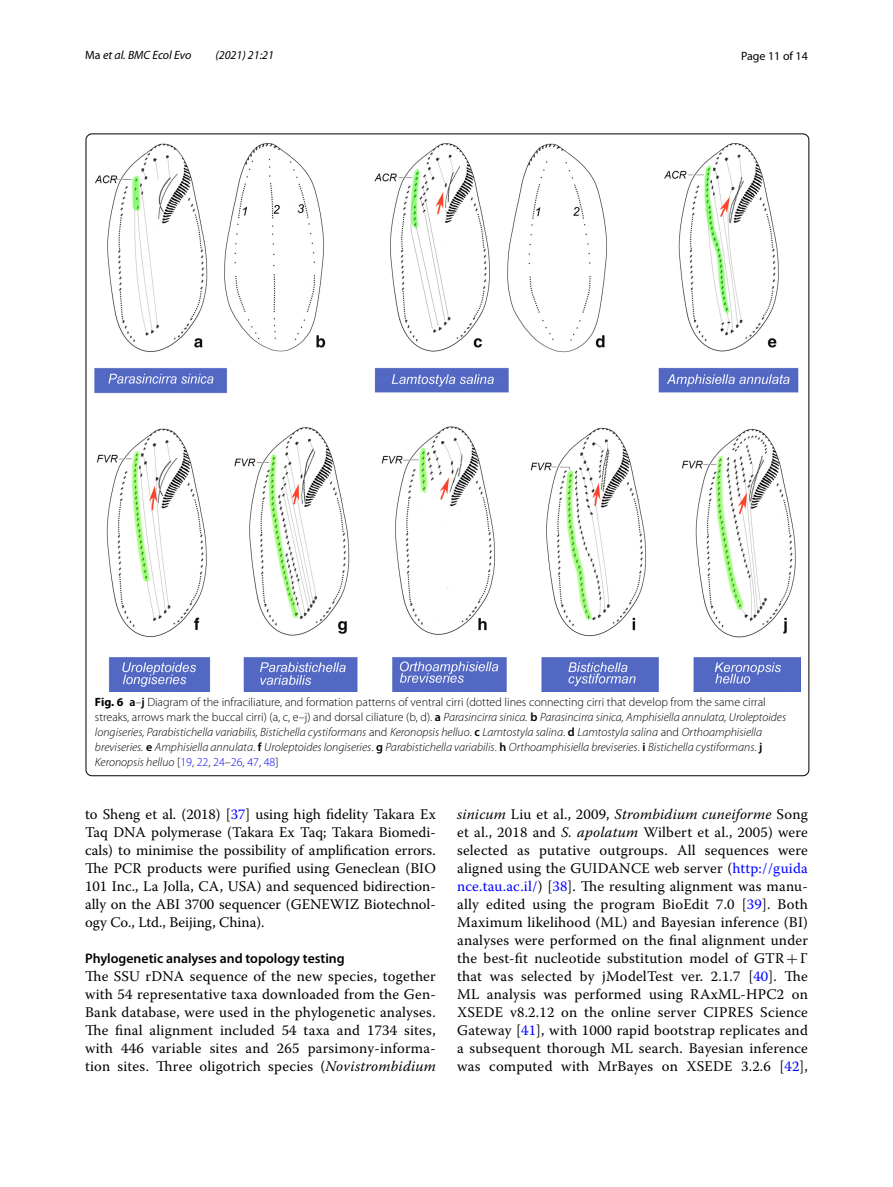
<style>
.page{position:relative;width:893px;height:1187px;background:#fff}
.page>*{position:absolute;margin:0;border:0;box-sizing:border-box;transform-origin:0 0}
.t1{font:14.7px/18px "Warnock Pro";letter-spacing:.015em;color:#000;text-align:justify}
.t2{font:600 13.8px "Myriad Pro";color:#000}
.t3{font:italic 300 12px/15px "Myriad Pro";color:#000}
.t4{font:italic 12px "Myriad Pro";color:#000}
.t5{font:12px "Myriad Pro";color:#000}
.s1{font-style:normal}
.s2{font-weight:700;font-style:normal}
.s3{font-weight:600;font-style:normal}
.s4{font-style:normal;color:#00f}
.s5{color:#00f}
.s6{font-style:italic}
.s7{font-family:"MTSY"}
</style>
<div class="page">
<img style="left:95px;top:143px;width:705px;height:548px">
<p class="t4" style="left:85px;top:48px;width:108px"><span class="s1">Ma</span> et al. BMC Ecol Evo</p>
<p class="t4" style="left:215px;top:48px;width:60px">(2021) 21:21</p>
<p class="t5" style="left:741px;top:48px;width:68px">Page 11 of 14</p>
<p class="t3" style="left:95px;top:695px;width:693px"><span class="s2">Fig. 6</span> <span class="s3">a</span><span class="s1">–</span><span class="s3">j</span> <span class="s1">Diagram of the infraciliature, and formation patterns of ventral cirri (dotted lines connecting cirri that develop from the same cirral streaks, arrows mark the buccal cirri) (a, c, e–j) and dorsal ciliature (b, d).</span> <span class="s3">a</span> Parasincirra sinica. <span class="s3">b</span> Parasincirra sinica, Amphisiella annulata, Uroleptoides longiseries, Parabistichella variabilis, Bistichella cystiformans <span class="s1">and</span> Keronopsis helluo<span class="s1">.</span> <span class="s3">c</span> Lamtostyla salina<span class="s1">.</span> <span class="s3">d</span> Lamtostyla salina <span class="s1">and</span> Orthoamphisiella breviseries. <span class="s3">e</span> Amphisiella annulata<span class="s1">.</span> <span class="s3">f</span> Uroleptoides longiseries<span class="s1">.</span> <span class="s3">g</span> Parabistichella variabilis<span class="s1">.</span> <span class="s3">h</span> Orthoamphisiella breviseries<span class="s1">.</span> <span class="s3">i</span> Bistichella cystiformans<span class="s1">.</span> <span class="s3">j </span>Keronopsis helluo <span class="s1">[</span><span class="s4">19</span><span class="s1">,</span> <span class="s4">22</span><span class="s1">,</span> <span class="s4">24</span><span class="s1">–</span><span class="s4">26</span><span class="s1">,</span> <span class="s4">47</span><span class="s1">,</span> <span class="s4">48</span><span class="s1">]</span></p>
<p class="t1" style="left:85px;top:804px;width:352px">to Sheng et al. (2018) [<span class="s5">37</span>] using high fidelity Takara Ex Taq DNA polymerase (Takara Ex Taq; Takara Biomedi&shy;cals) to minimise the possibility of amplification errors.<br>The PCR products were purified using Geneclean (BIO 101 Inc., La Jolla, CA, USA) and sequenced bidirection&shy;ally on the ABI 3700 sequencer (GENEWIZ Biotechnol&shy;ogy Co., Ltd., Beijing, China).</p>
<p class="t2" style="left:85px;top:949px;width:261px">Phylogenetic analyses and topology testing</p>
<p class="t1" style="left:85px;top:966px;width:352px">The SSU rDNA sequence of the new species, together with 54 representative taxa downloaded from the Gen-Bank database, were used in the phylogenetic analyses.<br>The final alignment included 54 taxa and 1734 sites, with 446 variable sites and 265 parsimony-informa&shy;tion sites. Three oligotrich species (<span class="s6">Novistrombidium</span></p>
<p class="t1" style="left:457px;top:804px;width:352px"><span class="s6">sinicum</span> Liu et al., 2009, <span class="s6">Strombidium cuneiforme</span> Song et al., 2018 and <span class="s6">S. apolatum</span> Wilbert et al., 2005) were selected as putative outgroups. All sequences were aligned using the GUIDANCE web server (<span class="s5">http://guida nce.tau.ac.il/</span>) [<span class="s5">38</span>]. The resulting alignment was manu&shy;ally edited using the program BioEdit 7.0 [<span class="s5">39</span>]. Both Maximum likelihood (ML) and Bayesian inference (BI) analyses were performed on the final alignment under the best-fit nucleotide substitution model of GTR<span class="s7">+</span>Γ that was selected by jModelTest ver. 2.1.7 [<span class="s5">40</span>]. The ML analysis was performed using RAxML-HPC2 on XSEDE v8.2.12 on the online server CIPRES Science Gateway [<span class="s5">41</span>], with 1000 rapid bootstrap replicates and a subsequent thorough ML search. Bayesian inference was computed with MrBayes on XSEDE 3.2.6 [<span class="s5">42</span>],</p>
</div>
